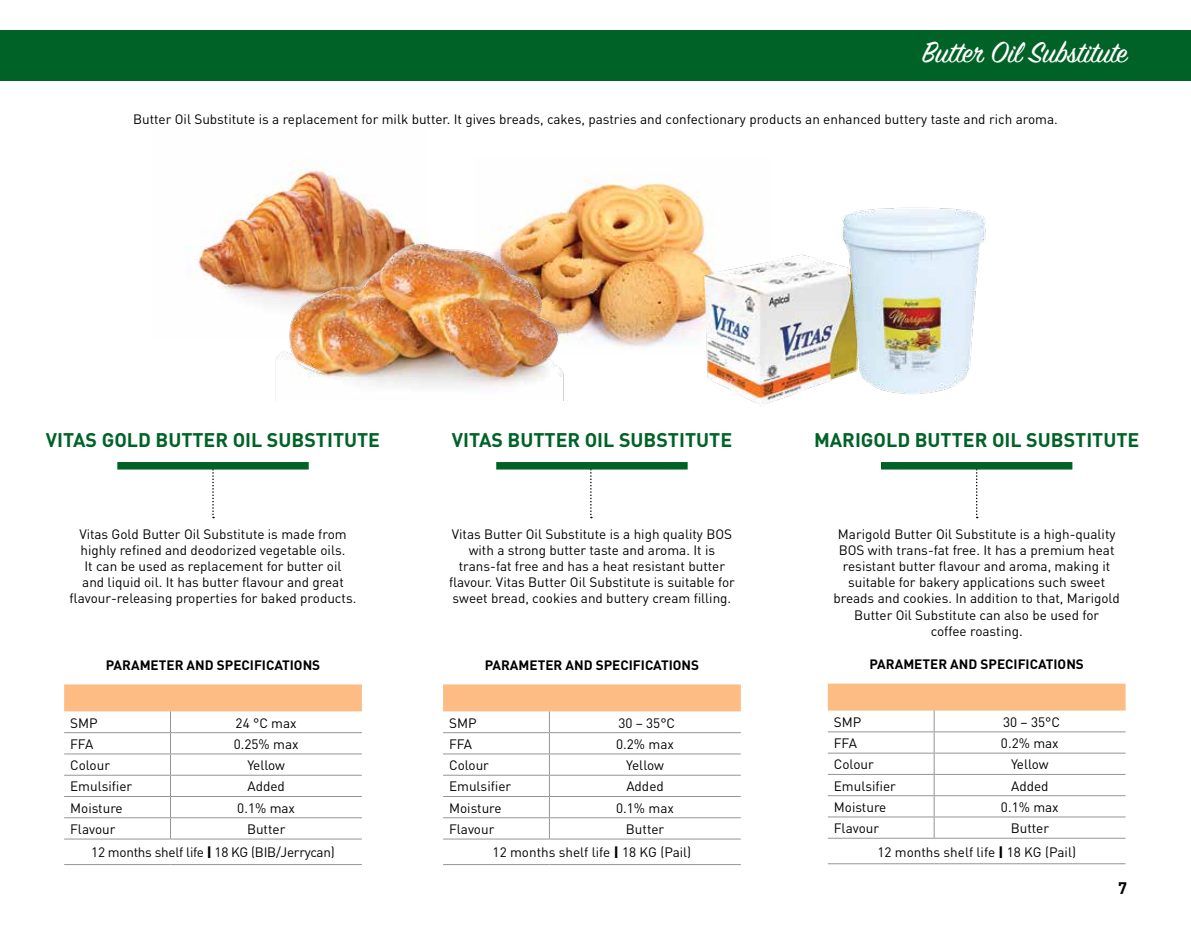
<style>
.page{position:relative;width:1191px;height:936px;background:#fff}
.page>*{position:absolute;margin:0;border:0;box-sizing:border-box;transform-origin:0 0}
.t1{font:32.4px "Sign Painter House Script";letter-spacing:-.01em;color:#fff}
.t2{font:700 19.5px "DIN";color:#006227}
.t3{font:700 16.5px "DIN";color:#000}
.t4{font:13.5px/16.2px "DIN";color:#000;text-align:center}
.t5{font:700 13.5px "DIN";color:#000}
.t6{font:13.5px/23.5px "DIN";letter-spacing:-.02em;color:#000}
.s1{font-weight:900}
</style>
<div class="page">
<div style="left:0;top:30px;width:1191px;height:51px;background:#006227"></div>
<svg style="left:64px;top:684px;width:298px;height:154px"></svg>
<hr style="left:64px;top:838px;width:106px;height:1px;background:#939598">
<hr style="left:170px;top:838px;width:192px;height:1px;background:#939598">
<hr style="left:64px;top:864px;width:106px;height:1px;background:#939598">
<hr style="left:170px;top:864px;width:192px;height:1px;background:#939598">
<svg style="left:212px;top:469px;width:2px;height:49px"></svg>
<div style="left:117px;top:462px;width:192px;height:7px;background:#006227"></div>
<svg style="left:443px;top:684px;width:298px;height:154px"></svg>
<hr style="left:443px;top:838px;width:106px;height:1px;background:#939598">
<hr style="left:549px;top:838px;width:192px;height:1px;background:#939598">
<hr style="left:443px;top:864px;width:106px;height:1px;background:#939598">
<hr style="left:549px;top:864px;width:192px;height:1px;background:#939598">
<svg style="left:590px;top:469px;width:2px;height:49px"></svg>
<div style="left:496px;top:462px;width:191px;height:7px;background:#006227"></div>
<img style="left:561px;top:174px;width:139px;height:173px">
<svg style="left:828px;top:683px;width:297px;height:154px"></svg>
<hr style="left:828px;top:837px;width:106px;height:1px;background:#939598">
<hr style="left:934px;top:837px;width:191px;height:1px;background:#939598">
<hr style="left:828px;top:863px;width:106px;height:1px;background:#939598">
<hr style="left:934px;top:863px;width:191px;height:1px;background:#939598">
<svg style="left:976px;top:469px;width:1px;height:49px"></svg>
<div style="left:881px;top:462px;width:191px;height:7px;background:#006227"></div>
<img style="left:187px;top:160px;width:178px;height:142px">
<img style="left:274px;top:204px;width:294px;height:196px">
<img style="left:666px;top:208px;width:166px;height:198px">
<img style="left:832px;top:207px;width:154px;height:187px">
<h1 class="t1" style="left:922px;top:32px;width:207px">Butter Oil Substitute</h1>
<p class="t4" style="left:133px;top:111px;width:926px">Butter Oil Substitute is a replacement for milk butter. It gives breads, cakes, pastries and confectionary products an enhanced buttery taste and rich aroma.</p>
<h2 class="t2" style="left:46px;top:427px;width:336px">VITAS GOLD BUTTER OI L SUBSTITUTE</h2>
<p class="t4" style="left:70px;top:525px;width:288px">Vitas Gold Butter Oil Substitute is made from highly refined and deodorized vegetable oils.<br>It can be used as replacement for butter oil<br>and liquid oil. It has butter flavour and great flavour-releasing properties for baked products.</p>
<p class="t5" style="left:106px;top:656px;width:216px">PARAMETER AND SPECI FICATIONS</p>
<p class="t4" style="left:70px;top:714px;width:29px">SMP</p>
<p class="t4" style="left:236px;top:714px;width:63px">24 °C max</p>
<p class="t4" style="left:70px;top:735px;width:25px">FFA</p>
<p class="t4" style="left:234px;top:735px;width:66px">0.25% max</p>
<p class="t4" style="left:70px;top:756px;width:41px">Colour</p>
<p class="t4" style="left:247px;top:756px;width:39px">Yellow</p>
<p class="t4" style="left:70px;top:778px;width:64px">Emulsifier</p>
<p class="t4" style="left:247px;top:778px;width:39px">Added</p>
<p class="t4" style="left:70px;top:799px;width:54px">Moisture</p>
<p class="t4" style="left:237px;top:799px;width:59px">0.1% max</p>
<p class="t4" style="left:70px;top:820px;width:47px">Flavour</p>
<p class="t6" style="left:91px;top:817px;width:245px;text-indent:156px">Butter<br>12 months shelf life <span class="s1">|</span> 18 KG (BIB/Jerrycan)</p>
<h2 class="t2" style="left:452px;top:427px;width:282px">VITAS BUTTER OI L SUBSTITUTE</h2>
<p class="t4" style="left:449px;top:525px;width:287px">Vitas Butter Oil Substitute is a high quality BOS with a strong butter taste and aroma. It is trans-fat free and has a heat resistant butter flavour. Vitas Butter Oil Substitute is suitable for sweet bread, cookies and buttery cream filling.</p>
<p class="t5" style="left:485px;top:656px;width:216px">PARAMETER AND SPECI FICATIONS</p>
<p class="t4" style="left:449px;top:714px;width:29px">SMP</p>
<p class="t4" style="left:618px;top:714px;width:58px">30 – 35°C</p>
<p class="t4" style="left:449px;top:735px;width:25px">FFA</p>
<p class="t4" style="left:616px;top:735px;width:59px">0.2% max</p>
<p class="t4" style="left:449px;top:756px;width:41px">Colour</p>
<p class="t4" style="left:626px;top:756px;width:39px">Yellow</p>
<p class="t4" style="left:449px;top:778px;width:64px">Emulsifier</p>
<p class="t4" style="left:626px;top:778px;width:39px">Added</p>
<p class="t4" style="left:449px;top:799px;width:54px">Moisture</p>
<p class="t4" style="left:616px;top:799px;width:59px">0.1% max</p>
<p class="t4" style="left:449px;top:820px;width:47px">Flavour</p>
<p class="t4" style="left:492px;top:817px;width:200px;line-height:23.5px;text-align:left;text-indent:133px">Butter<br>12 months shelf life <span class="s1">|</span> 18 KG (Pail)</p>
<h2 class="t2" style="left:814px;top:427px;width:327px">MARIGOLD BUTTER OI L SUBSTITUTE</h2>
<p class="t4" style="left:833px;top:525px;width:288px">Marigold Butter Oil Substitute is a high-quality BOS with trans-fat free. It has a premium heat resistant butter flavour and aroma, making it suitable for bakery applications such sweet breads and cookies. In addition to that, Marigold Butter Oil Substitute can also be used for<br>coffee roasting.</p>
<p class="t5" style="left:869px;top:655px;width:216px">PARAMETER AND SPECI FICATIONS</p>
<p class="t4" style="left:834px;top:713px;width:29px">SMP</p>
<p class="t4" style="left:1003px;top:713px;width:58px">30 – 35°C</p>
<p class="t4" style="left:834px;top:734px;width:25px">FFA</p>
<p class="t4" style="left:1001px;top:734px;width:59px">0.2% max</p>
<p class="t4" style="left:834px;top:756px;width:41px">Colour</p>
<p class="t4" style="left:1011px;top:756px;width:39px">Yellow</p>
<p class="t4" style="left:834px;top:777px;width:64px">Emulsifier</p>
<p class="t4" style="left:1011px;top:777px;width:39px">Added</p>
<p class="t4" style="left:834px;top:798px;width:54px">Moisture</p>
<p class="t4" style="left:1001px;top:798px;width:59px">0.1% max</p>
<p class="t4" style="left:834px;top:819px;width:47px">Flavour</p>
<p class="t4" style="left:877px;top:816px;width:200px;line-height:23.5px;text-align:left;text-indent:133px">Butter<br>12 months shelf life <span class="s1">|</span> 18 KG (Pail)</p>
<p class="t3" style="left:1118px;top:877px;width:10px">7</p>
</div>
